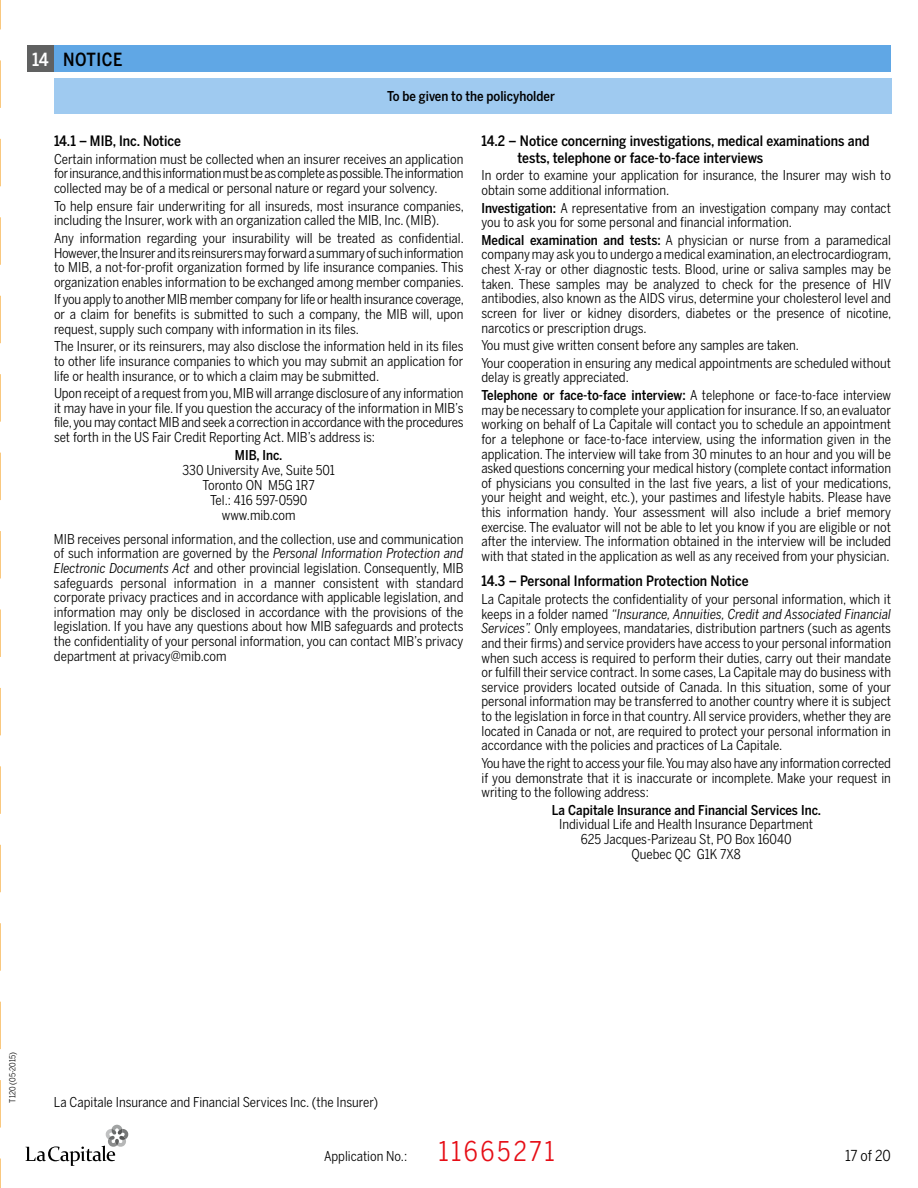
<style>
.page{position:relative;width:918px;height:1188px;background:#fff}
.page>*{position:absolute;margin:0;border:0;box-sizing:border-box;transform-origin:0 0}
.t1{font:500 18px "Benton Sans Cond";letter-spacing:.03em;color:#000}
.t2{font:15px "Benton Sans Cond";color:#000}
.t3{font:500 14.25px/16.5px "Benton Sans Cond";color:#000}
.t4{font:13.5px/14.5px "Benton Sans Cond";color:#000;text-align:justify}
.t5{font:500 13.5px "Benton Sans Cond";color:#000}
.t6{font:8.25px "Benton Sans Cond";letter-spacing:-.005em;color:#000}
.s1{color:#fff}
.s2{font-style:italic}
.s3{font-weight:500}
.s4{font-size:27px;color:#e60e16}
</style>
<div class="page">
<svg style="left:0;top:0;width:1px;height:1188px"></svg>
<svg style="left:25px;top:1125px;width:104px;height:41px"></svg>
<div style="left:27px;top:45px;width:27px;height:27px;background:#606161"></div>
<div style="left:54px;top:45px;width:837px;height:27px;background:#60a7e5"></div>
<div style="left:54px;top:78px;width:837px;height:36px;background:#9fcaf0"></div>
<h1 class="t1" style="left:32px;top:49px;width:92px"><span class="s1">14</span> NOTICE</h1>
<p class="t5" style="left:387px;top:89px;width:169px">To be given to the policyholder</p>
<p class="t3" style="left:54px;top:133px;width:129px">14.1 – MIB, Inc. Notice</p>
<p class="t4" style="left:54px;top:152px;width:411px">Certain information must be collected when an insurer receives an application for insurance, and this information must be as complete as possible. The information collected may be of a medical or personal nature or regard your solvency.</p>
<p class="t4" style="left:54px;top:198px;width:411px">To help ensure fair underwriting for all insureds, most insurance companies, including the Insurer, work with an organization called the MIB, Inc. (MIB).</p>
<p class="t4" style="left:54px;top:231px;width:411px">Any information regarding your insurability will be treated as confidential.<br>However, the Insurer and its reinsurers may forward a summary of such information to MIB, a not-for-profit organization formed by life insurance companies. This organization enables information to be exchanged among member companies.</p>
<p class="t4" style="left:54px;top:292px;width:411px">If you apply to another MIB member company for life or health insurance coverage, or a claim for benefits is submitted to such a company, the MIB will, upon request, supply such company with information in its files.</p>
<p class="t4" style="left:54px;top:339px;width:411px">The Insurer, or its reinsurers, may also disclose the information held in its files to other life insurance companies to which you may submit an application for life or health insurance, or to which a claim may be submitted.</p>
<p class="t4" style="left:54px;top:386px;width:411px">Upon receipt of a request from you, MIB will arrange disclosure of any information it may have in your file. If you question the accuracy of the information in MIB’s file, you may contact MIB and seek a correction in accordance with the procedures set forth in the US Fair Credit Reporting Act. MIB’s address is:</p>
<p class="t5" style="left:235px;top:447px;width:49px">MIB, Inc.</p>
<p class="t4" style="left:182px;top:463px;width:154px;line-height:15px;text-align:center">330 University Ave, Suite 501<br>Toronto ON M5G 1R7<br>Tel.: 416 597-0590 www.mib.com</p>
<p class="t4" style="left:54px;top:531px;width:411px">MIB receives personal information, and the collection, use and communication of such information are governed by the <span class="s2">Personal Information Protection and Electronic Documents Act</span> and other provincial legislation. Consequently, MIB safeguards personal information in a manner consistent with standard corporate privacy practices and in accordance with applicable legislation, and information may only be disclosed in accordance with the provisions of the legislation. If you have any questions about how MIB safeguards and protects the confidentiality of your personal information, you can contact MIB’s privacy department at privacy@mib.com</p>
<p class="t3" style="left:517px;top:133px;width:354px;text-indent:-36px">14.2 – Notice concerning investigations, medical examinations and tests, telephone or face-to-face interviews</p>
<p class="t4" style="left:482px;top:168px;width:411px">In order to examine your application for insurance, the Insurer may wish to obtain some additional information.</p>
<p class="t4" style="left:482px;top:200px;width:411px"><span class="s3">Investigation:</span> A representative from an investigation company may contact you to ask you for some personal and financial information.</p>
<p class="t4" style="left:482px;top:233px;width:411px"><span class="s3">Medical examination and tests:</span> A physician or nurse from a paramedical company may ask you to undergo a medical examination, an electrocardiogram, chest X-ray or other diagnostic tests. Blood, urine or saliva samples may be taken. These samples may be analyzed to check for the presence of HIV antibodies, also known as the AIDS virus, determine your cholesterol level and screen for liver or kidney disorders, diabetes or the presence of nicotine, narcotics or prescription drugs.</p>
<p class="t4" style="left:482px;top:336px;width:411px;line-height:17.7px">You must give written consent before any samples are taken.<br>Your cooperation in ensuring any medical appointments are scheduled without</p>
<p class="t4" style="left:482px;top:369px;width:411px;line-height:17.7px">delay is greatly appreciated.<br><span class="s3">Telephone or face-to-face interview:</span> A telephone or face-to-face interview</p>
<p class="t4" style="left:482px;top:402px;width:411px">may be necessary to complete your application for insurance. If so, an evaluator working on behalf of La Capitale will contact you to schedule an appointment for a telephone or face-to-face interview, using the information given in the application. The interview will take from 30 minutes to an hour and you will be asked questions concerning your medical history (complete contact information of physicians you consulted in the last five years, a list of your medications, your height and weight, etc.), your pastimes and lifestyle habits. Please have this information handy. Your assessment will also include a brief memory exercise. The evaluator will not be able to let you know if you are eligible or not after the interview. The information obtained in the interview will be included with that stated in the application as well as any received from your physician.</p>
<p class="t3" style="left:482px;top:573px;width:269px">14.3 – Personal Information Protection Notice</p>
<p class="t4" style="left:482px;top:592px;width:411px">La Capitale protects the confidentiality of your personal information, which it keeps in a folder named <span class="s2">“Insurance, Annuities, Credit and Associated Financial Services”.</span> Only employees, mandataries, distribution partners (such as agents and their firms) and service providers have access to your personal information when such access is required to perform their duties, carry out their mandate or fulfill their service contract. In some cases, La Capitale may do business with service providers located outside of Canada. In this situation, some of your personal information may be transferred to another country where it is subject to the legislation in force in that country. All service providers, whether they are located in Canada or not, are required to protect your personal information in accordance with the policies and practices of La Capitale.</p>
<p class="t4" style="left:482px;top:756px;width:411px">You have the right to access your file. You may also have any information corrected if you demonstrate that it is inaccurate or incomplete. Make your request in writing to the following address:</p>
<p class="t5" style="left:552px;top:802px;width:271px">La Capitale Insurance and Financial Services Inc.</p>
<p class="t4" style="left:559px;top:817px;width:256px;text-align:center">Individual Life and Health Insurance Department<br>625 Jacques-Parizeau St, PO Box 16040<br>Quebec QC G1K 7X8</p>
<p class="t6" style="left:8px;top:1102px;width:52px;rotate:-90deg">T120 (05-2015)</p>
<p class="t4" style="left:54px;top:1095px;width:326px">La Capitale Insurance and Financial Services Inc. (the Insurer)</p>
<p class="t4" style="left:324px;top:1149px;width:232px">Application No.: <span class="s4">11665271</span></p>
<p class="t2" style="left:845px;top:1147px;width:47px">17 of 20</p>
</div>
